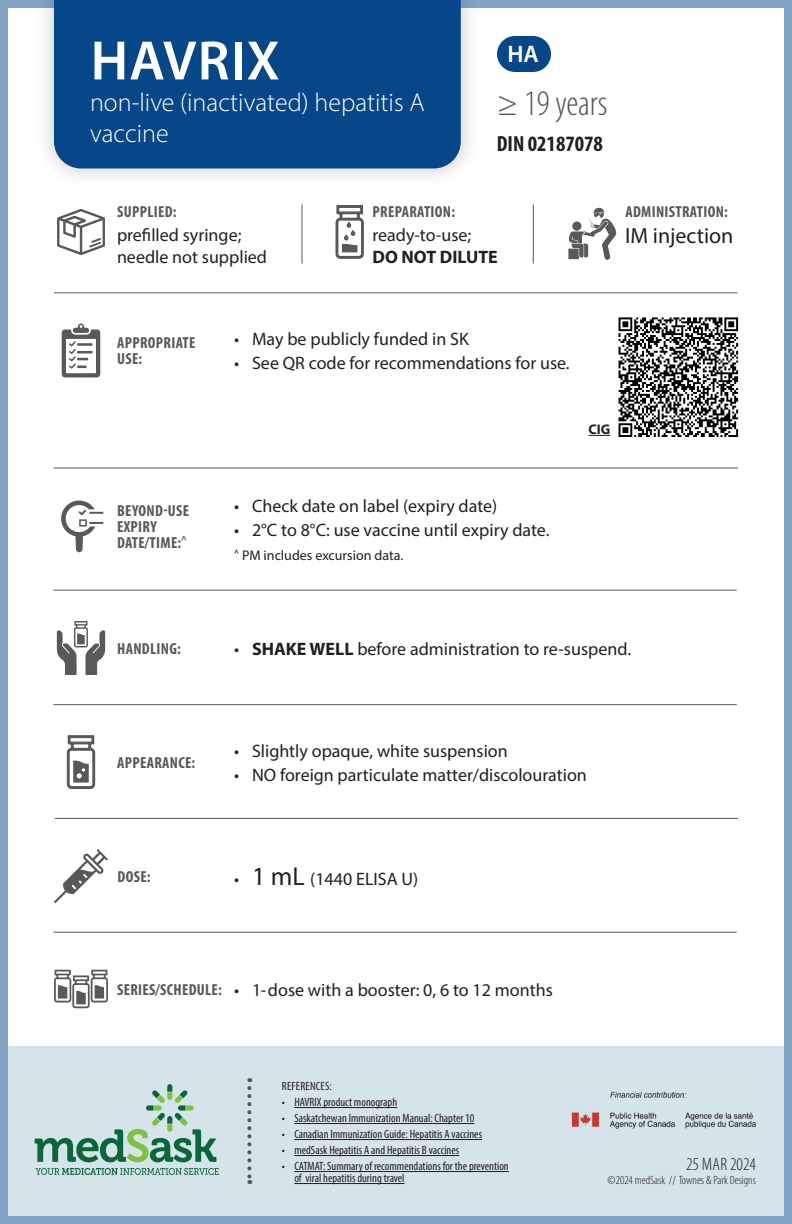
<style>
.page{position:relative;width:792px;height:1224px;background:#fff}
.page>*{position:absolute;margin:0;border:0;box-sizing:border-box;transform-origin:0 0}
.t1{font:600 56px "Myriad Pro";letter-spacing:.02em;color:#fff}
.t2{font:300 condensed 36px "Myriad Pro";color:#57585a}
.t3{font:300 26px/31.2px "Myriad Pro";color:#fff}
.t4{font:600 24px "Myriad Pro";color:#fff}
.t5{font:700 condensed 22px "Myriad Pro";color:#231f20}
.t6{font:22px "Myriad Pro";color:#231f20}
.t7{font:18px/21.6px "Myriad Pro";color:#231f20}
.t8{font:300 condensed 18px "Myriad Pro";color:#231f20}
.t9{font:700 condensed 16px/16px "Myriad Pro";letter-spacing:.02em;color:#57585a}
.t10{font:14px "Myriad Pro";color:#231f20}
.t11{font:700 14px "Myriad Pro";color:#231f20}
.t12{font:condensed 12px/12px "Myriad Pro";color:#231f20}
.t13{font:300 condensed 12px "Myriad Pro";color:#231f20}
.t14{font:condensed 12px "Myriad Pro";letter-spacing:.02em;color:#231f20}
.s1{font-weight:700}
.s2{font-size:26px}
</style>
<div class="page">
<div style="left:0;top:1046px;width:792px;height:178px;background:#d5e3ea"></div>
<div style="left:0;top:0;width:792px;height:1224px;border:8px solid #83a3c4"></div>
<svg style="left:54px;top:970px;width:54px;height:38px"></svg>
<svg style="left:61px;top:500px;width:42px;height:52px"></svg>
<svg style="left:57px;top:621px;width:48px;height:54px"></svg>
<svg style="left:67px;top:735px;width:28px;height:54px"></svg>
<svg style="left:54px;top:849px;width:54px;height:54px"></svg>
<svg style="left:36px;top:1168px;width:183px;height:7px"></svg>
<svg style="left:35px;top:1084px;width:181px;height:78px"></svg>
<svg style="left:247px;top:1088px;width:4px;height:96px"></svg>
<img style="left:572px;top:1091px;width:184px;height:37px">
<hr style="left:53px;top:932px;width:684px;height:1px;background:#57585a">
<hr style="left:55px;top:818px;width:683px;height:1px;background:#57585a">
<hr style="left:53px;top:704px;width:684px;height:1px;background:#57585a">
<hr style="left:53px;top:590px;width:684px;height:1px;background:#57585a">
<hr style="left:53px;top:468px;width:685px;height:1px;background:#57585a">
<hr style="left:54px;top:292px;width:683px;height:1px;background:#57585a">
<svg style="left:619px;top:317px;width:119px;height:120px"></svg>
<svg style="left:62px;top:324px;width:38px;height:54px"></svg>
<svg style="left:588px;top:435px;width:22px;height:1px"></svg>
<div style="left:34px;top:0;width:447px;height:189px;background:#231f20;opacity:.25"></div>
<div style="left:54px;top:0;width:407px;height:168px;background:#064789"></div>
<svg style="left:57px;top:209px;width:48px;height:46px"></svg>
<svg style="left:336px;top:205px;width:28px;height:54px"></svg>
<hr style="left:533px;top:204px;width:1px;height:60px;background:#57585a">
<hr style="left:302px;top:204px;width:1px;height:60px;background:#57585a">
<hr style="left:294px;top:1107px;width:103px;height:1px;background:#231f20">
<hr style="left:294px;top:1123px;width:180px;height:1px;background:#231f20">
<hr style="left:294px;top:1139px;width:188px;height:1px;background:#231f20">
<hr style="left:294px;top:1155px;width:165px;height:1px;background:#231f20">
<hr style="left:294px;top:1171px;width:215px;height:1px;background:#231f20">
<hr style="left:294px;top:1183px;width:111px;height:1px;background:#231f20">
<svg style="left:568px;top:208px;width:48px;height:52px"></svg>
<div style="left:497px;top:36px;width:54px;height:36px;background:#064789;border-radius:18px"></div>
<p class="t1" style="left:91px;top:25px;width:191px">HAVRIX</p>
<p class="t3" style="left:90px;top:86px;width:336px">non-live (inactivated) hepatitis A vaccine</p>
<p class="t4" style="left:507px;top:39px;width:33px">HA</p>
<p class="t2" style="left:497px;top:82px;width:112px">≥ 19 years</p>
<p class="t5" style="left:497px;top:130px;width:108px">DIN 02187078</p>
<p class="t9" style="left:117px;top:203px;width:61px">SUPPLIED:</p>
<p class="t7" style="left:117px;top:224px;width:152px">prefilled syringe; needle not supplied</p>
<p class="t9" style="left:373px;top:203px;width:84px">PREPARATION:</p>
<p class="t7" style="left:372px;top:224px;width:127px">ready-to-use;<br><span class="s1">DO NOT DILUTE</span></p>
<p class="t9" style="left:625px;top:203px;width:104px">ADMINISTRATION:</p>
<p class="t6" style="left:625px;top:222px;width:110px">IM injection</p>
<p class="t9" style="left:117px;top:335px;width:80px">APPROPRIATE</p>
<p class="t9" style="left:117px;top:351px;width:27px">USE:</p>
<p class="t9" style="left:117px;top:502px;width:73px">BEYOND-USE<br>EXPIRY<br>DATE/TIME:<sup>^</sup></p>
<p class="t7" style="left:234px;top:328px;width:236px">• May be publicly funded in SK</p>
<p class="t7" style="left:234px;top:352px;width:337px">• See QR code for recommendations for use.</p>
<p class="t11" style="left:588px;top:420px;width:23px">CIG</p>
<p class="t7" style="left:234px;top:495px;width:265px">• Check date on label (expiry date)</p>
<p class="t7" style="left:234px;top:519px;width:317px">• 2°C to 8°C: use vaccine until expiry date.</p>
<p class="t10" style="left:234px;top:546px;width:171px"><sup>^</sup> PM includes excursion data.</p>
<p class="t9" style="left:117px;top:640px;width:65px">HANDLING:</p>
<p class="t7" style="left:234px;top:638px;width:399px">• <span class="s1">SHAKE WELL</span> before administration to re-suspend.</p>
<p class="t9" style="left:117px;top:754px;width:80px">APPEARANCE:</p>
<p class="t9" style="left:118px;top:868px;width:35px">DOSE:</p>
<p class="t7" style="left:234px;top:740px;width:275px">• Slightly opaque, white suspension</p>
<p class="t7" style="left:234px;top:764px;width:354px">• NO foreign particulate matter/discolouration</p>
<p class="t7" style="left:234px;top:868px;width:186px">• <span class="s2">1 mL</span> (1440 ELISA U)</p>
<p class="t9" style="left:117px;top:981px;width:106px">SERIES/SCHEDULE:</p>
<p class="t7" style="left:234px;top:979px;width:320px">• 1-dose with a booster: 0, 6 to 12 months</p>
<p class="t14" style="left:282px;top:1079px;width:51px">REFERENCES:</p>
<p class="t12" style="left:282px;top:1096px;width:117px">• HAVRIX product monograph</p>
<p class="t12" style="left:282px;top:1112px;width:194px">• Saskatchewan Immunization Manual: Chapter 10</p>
<p class="t12" style="left:282px;top:1128px;width:202px">• Canadian Immunization Guide: Hepatitis A vaccines</p>
<p class="t12" style="left:282px;top:1144px;width:179px">• medSask Hepatitis A and Hepatitis B vaccines</p>
<p class="t12" style="left:294px;top:1160px;width:216px;text-indent:-13px">• CATMAT: Summary of recommendations for the prevention of viral hepatitis during travel</p>
<p class="t8" style="left:686px;top:1153px;width:71px">25 MAR 2024</p>
<p class="t13" style="left:608px;top:1173px;width:150px">©2024 medSask // Townes &amp; Park Designs</p>
</div>
